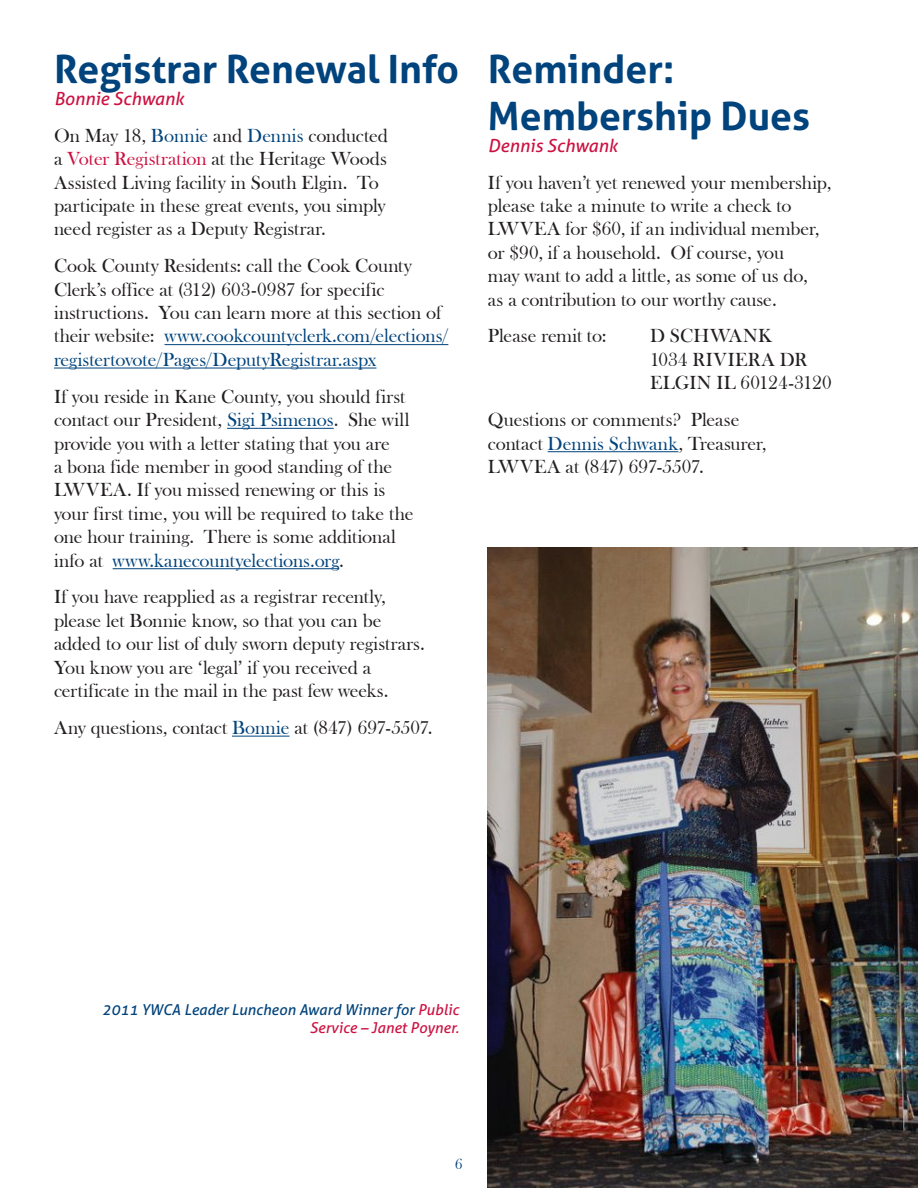
<style>
.page{position:relative;width:918px;height:1188px;background:#fff}
.page>*{position:absolute;margin:0;border:0;box-sizing:border-box;transform-origin:0 0}
.Headline{font:700 39px/46.8px "Aller";color:#01437c}
.Body{font:19.5px/23.4px "Bask Old Face";letter-spacing:-.005em;color:#231f20}
.Body-2{font:19.5px "Bask Old Face";letter-spacing:.025em;color:#231f20}
.Body-3{font:19.5px "Bask Old Face";letter-spacing:.015em;color:#231f20}
.Byline{font:italic 18px "Aller";color:#cd1141}
.Jump_Line_cont_on{font:italic 15px/18px "Aller";color:#01437c;text-align:right}
.t1{font:15px "Bask Old Face";color:#01437c}
.s1{color:#01437c}
.s2{color:#cd1141}
</style>
<div class="page">
<img style="left:488px;top:547px;width:430px;height:641px">
<hr style="left:548px;top:451px;width:131px;height:1px;background:#01437c">
<hr style="left:165px;top:344px;width:283px;height:1px;background:#01437c">
<hr style="left:54px;top:368px;width:323px;height:1px;background:#01437c">
<hr style="left:227px;top:428px;width:107px;height:1px;background:#01437c">
<hr style="left:113px;top:568px;width:226px;height:1px;background:#01437c">
<hr style="left:232px;top:736px;width:58px;height:1px;background:#01437c">
<p class="Headline" style="left:54px;top:45px;width:406px">Registrar Renewal Info</p>
<p class="Byline" style="left:54px;top:88px;width:132px">Bonnie Schwank</p>
<p class="Body" style="left:54px;top:124px;width:336px">On May 18, <span class="s1">Bonnie</span> and <span class="s1">Dennis</span> conducted a <span class="s2">Voter Registration</span> at the Heritage Woods Assisted Living facility in South Elgin. To participate in these great events, you simply need register as a Deputy Registrar.</p>
<p class="Body" style="left:54px;top:255px;width:396px">Cook County Residents: call the Cook County Clerk’s office at (312) 603-0987 for specific instructions. You can learn more at this section of their website: <span class="s1">www.cookcountyclerk.com/elections/ registertovote/Pages/DeputyRegistrar.aspx</span></p>
<p class="Body" style="left:54px;top:385px;width:361px">If you reside in Kane County, you should first contact our President, <span class="s1">Sigi Psimenos</span>. She will provide you with a letter stating that you are<br>a bona fide member in good standing of the LWVEA. If you missed renewing or this is your first time, you will be required to take the one hour training. There is some additional info at <span class="s1">www.kanecountyelections.org</span>.</p>
<p class="Body" style="left:54px;top:586px;width:373px">If you have reapplied as a registrar recently, please let Bonnie know, so that you can be added to our list of duly sworn deputy registrars.<br>You know you are ‘legal’ if you received a certificate in the mail in the past few weeks.</p>
<p class="Body" style="left:54px;top:716px;width:380px">Any questions, contact <span class="s1">Bonnie</span> at (847) 697-5507.</p>
<p class="Headline" style="left:488px;top:45px;width:324px">Reminder:<br>Membership Dues</p>
<p class="Byline" style="left:488px;top:134px;width:131px">Dennis Schwank</p>
<p class="Body" style="left:488px;top:171px;width:345px">If you haven’t yet renewed your membership, please take a minute to write a check to LWVEA for $60, if an individual member, or $90, if a household. Of course, you<br>may want to add a little, as some of us do,<br>as a contribution to our worthy cause.</p>
<p class="Body" style="left:488px;top:325px;width:120px">Please remit to:</p>
<p class="Body-3" style="left:650px;top:325px;width:124px">D SCHWANK</p>
<p class="Body-2" style="left:650px;top:349px;width:159px">1034 RIVIERA DR</p>
<p class="Body" style="left:650px;top:372px;width:183px">ELGIN IL 60124-3120</p>
<p class="Body" style="left:488px;top:408px;width:280px">Questions or comments? Please contact <span class="s1">Dennis Schwank</span>, Treasurer,<br>LWVEA at (847) 697-5507.</p>
<p class="Jump_Line_cont_on" style="left:102px;top:1001px;width:358px">2011 YWCA Leader Luncheon Award Winner for <span class="s2">Public<br>Service – Janet Poyner.</span></p>
<p class="t1" style="left:455px;top:1156px;width:9px">6</p>
</div>
